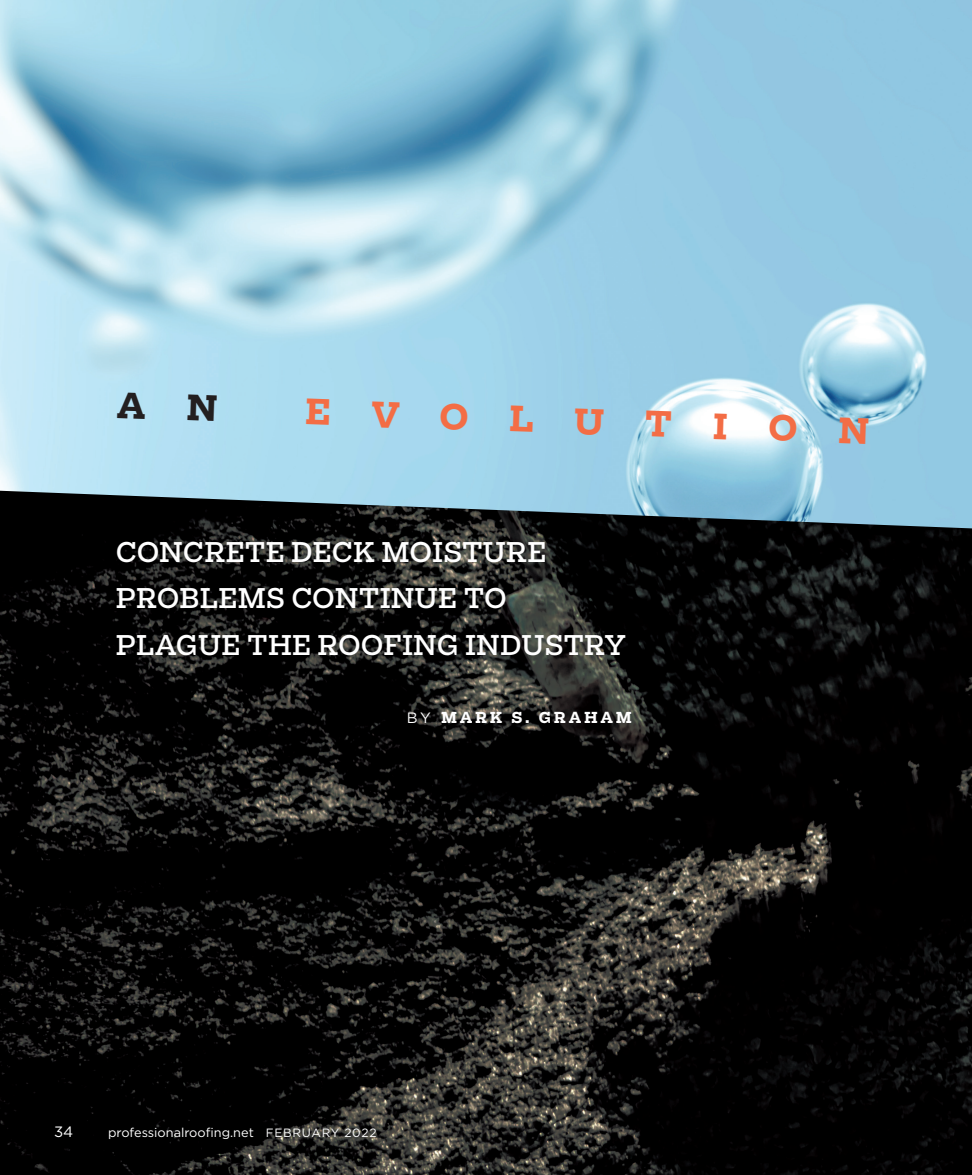
<style>
.page{position:relative;width:972px;height:1175px;background:#fff}
.page>*{position:absolute;margin:0;border:0;box-sizing:border-box;transform-origin:0 0}
.headline{font:700 34.5px "Salvo Serif";color:#f36d45}
.deck{font:26.85px/46.5px "Salvo Serif";letter-spacing:.02em;color:#fff}
.byline{font:700 15px "Salvo Serif";letter-spacing:.2em;color:#fff}
.t1{font:15px "Gotham";color:#fff}
.t2{font:12.75px "Gotham";color:#fff}
.s1{font-family:"Gotham";font-weight:400}
.s2{font-size:12px}
</style>
<div class="page">
<img style="left:0;top:0;width:972px;height:491px">
<img style="left:0;top:491px;width:972px;height:683px">
<div style="left:117px;top:392px;width:100px;height:29px;background:#b4e0f4"></div>
<p class="headline" style="left:307px;top:387px;width:565px;rotate:2deg">EVOLUTION</p>
<p class="deck" style="left:116px;top:528px;width:511px">CONCRETE DECK MOISTURE<br>PROBLEMS CONTINUE TO<br>PLAGUE THE ROOFING INDUSTRY</p>
<p class="byline" style="left:407px;top:707px;width:226px"><span class="s1">BY</span> MARK S. GRAHAM</p>
<p class="t1" style="left:54px;top:1122px;width:21px">34</p>
<p class="t2" style="left:108px;top:1124px;width:270px">professionalroofing.net <span class="s2">FEBRUARY 2022</span></p>
</div>
